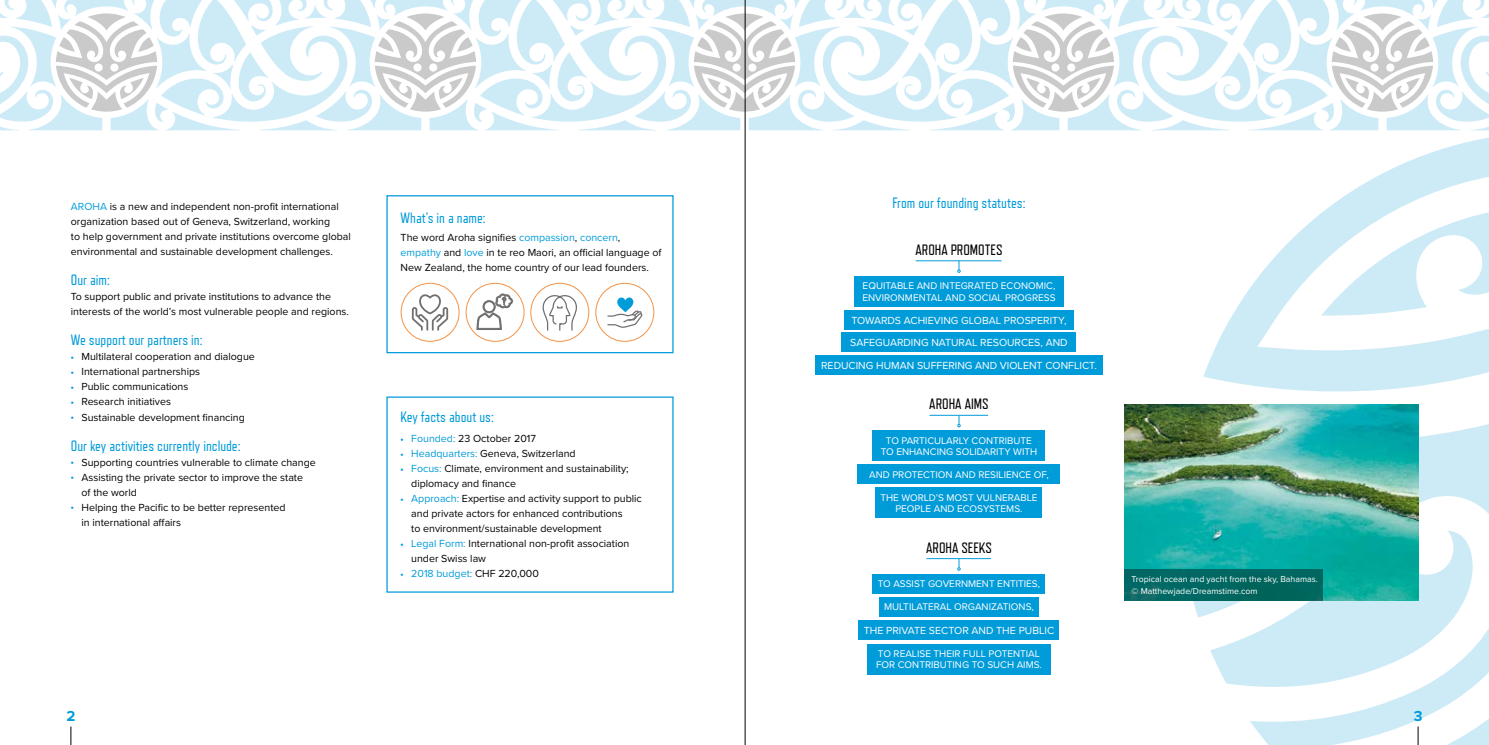
<style>
.page{position:relative;width:1489px;height:745px;background:#fff}
.page>*{position:absolute;margin:0;border:0;box-sizing:border-box;transform-origin:0 0}
.t1{font:15px "Refrigerator Deluxe";color:#009bd9}
.t2{font:15px "Refrigerator Deluxe";color:#000}
.t3{font:700 15px "Proxima Nova";color:#009bd9}
.t4{font:10.62px/15px "Proxima Nova";color:#000}
.t5{font:10.62px/22px "Proxima Nova";color:#fff}
.t6{font:10.62px "Proxima Nova";color:#009bd9}
.t7{font:10px/11.2px "Proxima Nova";color:#fff}
.t8{font:8.75px/11.2px "Proxima Nova";color:#fff}
.s1{color:#009bd9}
.s2{font-family:"Univers LT Pro 45";font-weight:300;font-size:6.25px;color:#009bd9}
.s3{font-family:"Univers LT Pro 45";font-weight:300;font-size:6.25px}
.s4{color:#000}
</style>
<div class="page">
<div style="left:386px;top:195px;width:287px;height:158px;border:1px solid #009bd9"></div>
<svg style="left:476px;top:293px;width:36px;height:36px"></svg>
<svg style="left:542px;top:295px;width:35px;height:36px"></svg>
<svg style="left:412px;top:294px;width:36px;height:36px"></svg>
<div style="left:400px;top:282px;width:59px;height:59px;border:1px solid #f4954a;border-radius:50%"></div>
<div style="left:465px;top:282px;width:59px;height:59px;border:1px solid #f4954a;border-radius:50%"></div>
<div style="left:530px;top:282px;width:59px;height:59px;border:1px solid #f4954a;border-radius:50%"></div>
<svg style="left:607px;top:297px;width:35px;height:30px"></svg>
<div style="left:595px;top:282px;width:59px;height:59px;border:1px solid #f4954a;border-radius:50%"></div>
<div style="left:854px;top:276px;width:209px;height:30px;background:#009bd9"></div>
<div style="left:844px;top:310px;width:229px;height:19px;background:#009bd9"></div>
<div style="left:841px;top:332px;width:235px;height:19px;background:#009bd9"></div>
<div style="left:815px;top:355px;width:287px;height:19px;background:#009bd9"></div>
<svg style="left:957px;top:261px;width:3px;height:11px"></svg>
<hr style="left:915px;top:260px;width:86px;height:1px;background:#009bd9">
<div style="left:872px;top:430px;width:173px;height:30px;background:#009bd9"></div>
<div style="left:857px;top:464px;width:203px;height:19px;background:#009bd9"></div>
<div style="left:875px;top:487px;width:167px;height:30px;background:#009bd9"></div>
<svg style="left:957px;top:415px;width:3px;height:12px"></svg>
<hr style="left:929px;top:414px;width:59px;height:1px;background:#009bd9">
<div style="left:872px;top:573px;width:173px;height:20px;background:#009bd9"></div>
<div style="left:879px;top:597px;width:159px;height:19px;background:#009bd9"></div>
<div style="left:858px;top:620px;width:201px;height:19px;background:#009bd9"></div>
<div style="left:867px;top:643px;width:183px;height:30px;background:#009bd9"></div>
<svg style="left:957px;top:559px;width:3px;height:11px"></svg>
<hr style="left:926px;top:558px;width:64px;height:1px;background:#009bd9">
<svg style="left:71px;top:726px;width:1px;height:18px"></svg>
<svg style="left:0;top:0;width:1488px;height:130px"></svg>
<svg style="left:1203px;top:138px;width:285px;height:254px"></svg>
<svg style="left:1180px;top:404px;width:308px;height:340px"></svg>
<img style="left:1124px;top:404px;width:293px;height:196px">
<div style="left:1124px;top:569px;width:198px;height:31px;background:#006761"></div>
<hr style="left:745px;top:0;width:1px;height:744px;background:#000">
<p class="t4" style="left:71px;top:199px;width:269px"><span class="s1">AROHA</span> is a new and independent non-profit international</p>
<h1 class="t1" style="left:892px;top:194px;width:135px">From our founding statutes:</h1>
<p class="t4" style="left:71px;top:214px;width:281px">organization based out of Geneva, Switzerland, working<br>to help government and private institutions overcome global environmental and sustainable development challenges.</p>
<h1 class="t1" style="left:71px;top:271px;width:41px">Our aim:</h1>
<p class="t4" style="left:71px;top:289px;width:279px">To support public and private institutions to advance the interests of the world’s most vulnerable people and regions.</p>
<h1 class="t1" style="left:71px;top:331px;width:133px">We support our partners in:</h1>
<p class="t4" style="left:71px;top:349px;width:185px"><span class="s2">•</span> Multilateral cooperation and dialogue</p>
<p class="t4" style="left:71px;top:364px;width:131px"><span class="s2">•</span> International partnerships</p>
<p class="t4" style="left:71px;top:379px;width:119px"><span class="s2">•</span> Public communications</p>
<p class="t4" style="left:71px;top:394px;width:102px"><span class="s2">•</span> Research initiatives</p>
<p class="t4" style="left:71px;top:409px;width:175px"><span class="s2">•</span> Sustainable development financing</p>
<h1 class="t1" style="left:71px;top:436px;width:171px">Our key activities currently include:</h1>
<p class="t4" style="left:71px;top:454px;width:246px"><span class="s2">•</span> Supporting countries vulnerable to climate change</p>
<p class="t4" style="left:81px;top:469px;width:223px;text-indent:-11px"><span class="s2">•</span> Assisting the private sector to improve the state of the world</p>
<p class="t4" style="left:81px;top:499px;width:205px;text-indent:-11px"><span class="s2">•</span> Helping the Pacific to be better represented in international affairs</p>
<h1 class="t1" style="left:400px;top:209px;width:87px">What’s in a name:</h1>
<p class="t4" style="left:400px;top:230px;width:262px">The word Aroha signifies <span class="s1">compassion</span>, <span class="s1">concern</span>, <span class="s1">empathy</span> and <span class="s1">love</span> in te reo Maori, an official language of<br>New Zealand, the home country of our lead founders.</p>
<h1 class="t2" style="left:915px;top:241px;width:89px">AROHA PROMOTES</h1>
<p class="t7" style="left:862px;top:280px;width:195px">EQUITABLE AND INTEGRATED ECONOMIC,<br>ENVIRONMENTAL AND SOCIAL PROGRESS</p>
<p class="t5" style="left:850px;top:309px;width:219px">TOWARDS ACHIEVING GLOBAL PROSPERITY,<br>SAFEGUARDING NATURAL RESOURCES, AND</p>
<p class="t5" style="left:821px;top:354px;width:277px">REDUCING HUMAN SUFFERING AND VIOLENT CONFLICT.</p>
<h1 class="t2" style="left:929px;top:395px;width:61px">AROHA AIMS</h1>
<p class="t7" style="left:880px;top:435px;width:158px;text-align:center">TO PARTICULARLY CONTRIBUTE<br>TO ENHANCING SOLIDARITY WITH</p>
<p class="t7" style="left:869px;top:468px;width:181px">AND PROTECTION AND RESILIENCE OF,</p>
<p class="t7" style="left:880px;top:492px;width:159px;text-align:center">THE WORLD’S MOST VULNERABLE<br>PEOPLE AND ECOSYSTEMS.</p>
<h1 class="t2" style="left:926px;top:538px;width:67px">AROHA SEEKS</h1>
<p class="t7" style="left:877px;top:578px;width:164px">TO ASSIST GOVERNMENT ENTITIES,</p>
<p class="t7" style="left:884px;top:601px;width:151px">MULTILATERAL ORGANIZATIONS,</p>
<p class="t5" style="left:863px;top:619px;width:192px">THE PRIVATE SECTOR AND THE PUBLIC</p>
<p class="t7" style="left:876px;top:648px;width:167px">TO REALISE THEIR FULL POTENTIAL<br>FOR CONTRIBUTING TO SUCH AIMS.</p>
<h1 class="t1" style="left:400px;top:408px;width:95px">Key facts about us:</h1>
<p class="t4" style="left:400px;top:431px;width:137px"><span class="s2">•</span> <span class="s1">Founded:</span> 23 October 2017</p>
<p class="t4" style="left:400px;top:446px;width:177px"><span class="s2">•</span> <span class="s1">Headquarters:</span> Geneva, Switzerland</p>
<p class="t4" style="left:411px;top:461px;width:219px;text-indent:-11px"><span class="s2">•</span> <span class="s1">Focus:</span> Climate, environment and sustainability; diplomacy and finance</p>
<p class="t4" style="left:411px;top:491px;width:232px;text-indent:-11px"><span class="s2">•</span> <span class="s1">Approach:</span> Expertise and activity support to public and private actors for enhanced contributions<br>to environment/sustainable development</p>
<p class="t4" style="left:411px;top:536px;width:220px;text-indent:-11px"><span class="s2">•</span> <span class="s1">Legal Form:</span> International non-profit association under Swiss law</p>
<p class="t6" style="left:400px;top:567px;width:140px"><span class="s3">•</span> 2018 budget: <span class="s4">CHF 220,000</span></p>
<p class="t8" style="left:1131px;top:573px;width:188px">Tropical ocean and yacht from the sky, Bahamas. © Matthewjade/Dreamstime.com</p>
<h1 class="t3" style="left:66px;top:706px;width:11px">2</h1>
<h1 class="t3" style="left:1413px;top:706px;width:10px">3</h1>
</div>
